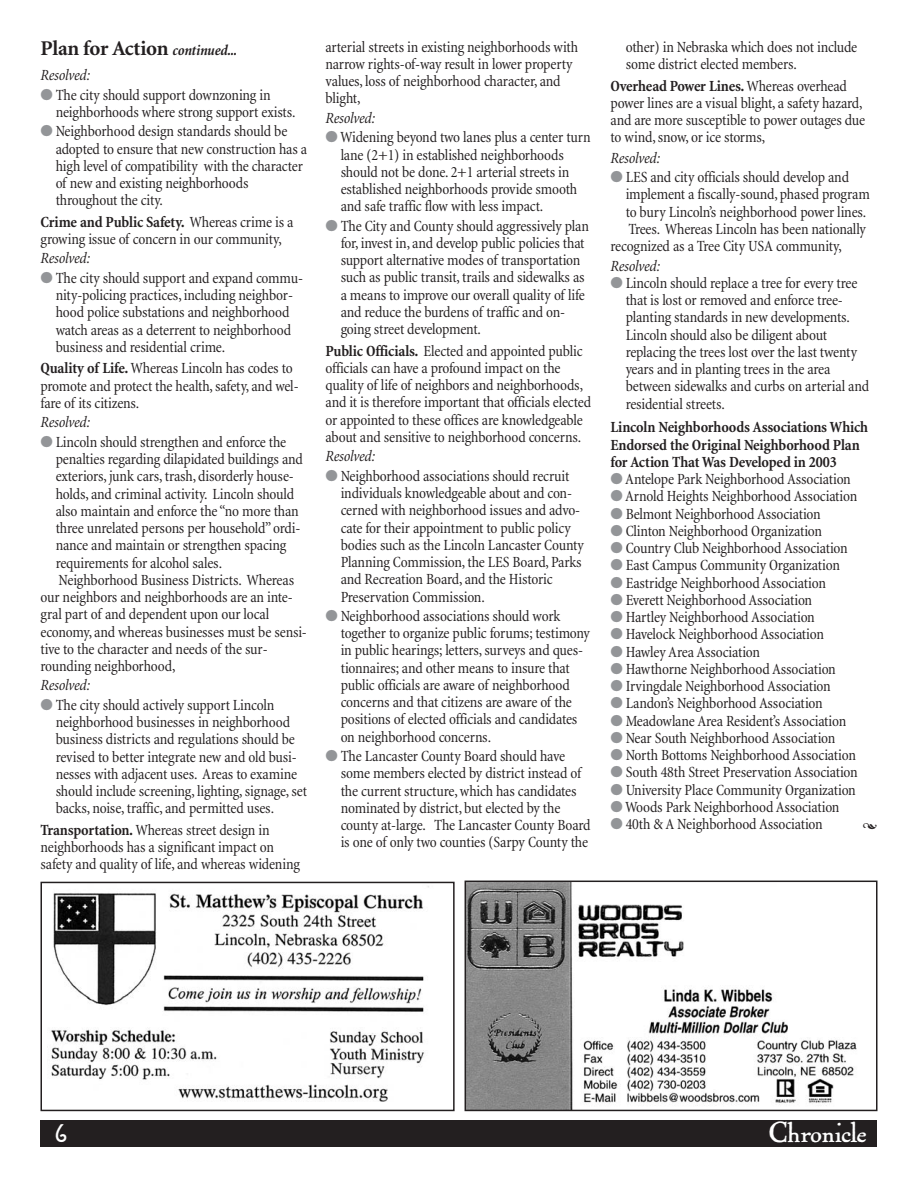
<style>
.page{position:relative;width:918px;height:1188px;background:#fff}
.page>*{position:absolute;margin:0;border:0;box-sizing:border-box;transform-origin:0 0}
.t1{font:27px "Rosabel Antique";letter-spacing:-.01em;color:#fff}
.t2{font:27px "Willow Plain";color:#fff}
.t3{font:700 21px "Minion";letter-spacing:-.015em;color:#231f20}
.t4{font:condensed 15.75px/17.2px "Minion";letter-spacing:-.015em;color:#231f20}
.t5{font:700 condensed 15.75px/17.2px "Minion";letter-spacing:-.01em;color:#231f20}
.t6{font:italic condensed 15.75px "Minion";letter-spacing:-.02em;color:#231f20}
.s1{font-style:italic;font-stretch:condensed;font-size:15px}
.s2{color:#939598}
.s3{font-weight:700}
</style>
<div class="page">
<div style="left:40px;top:1120px;width:838px;height:28px;background:#231f20"></div>
<img style="left:51px;top:886px;width:378px;height:216px">
<div style="left:40px;top:882px;width:415px;height:229px;border:2px solid #231f20"></div>
<img style="left:468px;top:884px;width:389px;height:224px">
<div style="left:465px;top:881px;width:413px;height:230px;border:2px solid #231f20"></div>
<h2 class="t3" style="left:40px;top:40px;width:198px">Plan for Action <span class="s1">continued...</span></h2>
<p class="t6" style="left:40px;top:69px;width:51px">Resolved:</p>
<p class="t4" style="left:56px;top:87px;width:242px;text-indent:-15px"><span class="s2">●</span> The city should support downzoning in neighborhoods where strong support exists.</p>
<p class="t4" style="left:56px;top:124px;width:253px;text-indent:-15px"><span class="s2">●</span> Neighborhood design standards should be adopted to ensure that new construction has a high level of compatibility with the character of new and existing neighborhoods throughout the city.</p>
<p class="t4" style="left:40px;top:215px;width:255px"><span class="s3">Crime and Public Safety.</span> Whereas crime is a growing issue of concern in our community,</p>
<p class="t6" style="left:40px;top:252px;width:51px">Resolved:</p>
<p class="t4" style="left:56px;top:271px;width:249px;text-indent:-15px"><span class="s2">●</span> The city should support and expand commu&shy;nity-policing practices, including neighbor&shy;hood police substations and neighborhood watch areas as a deterrent to neighborhood business and residential crime.</p>
<p class="t4" style="left:40px;top:361px;width:260px"><span class="s3">Quality of Life.</span> Whereas Lincoln has codes to promote and protect the health, safety, and wel&shy;fare of its citizens.</p>
<p class="t6" style="left:40px;top:416px;width:51px">Resolved:</p>
<p class="t4" style="left:40px;top:435px;width:247px"><span class="s2">●</span> Lincoln should strengthen and enforce the</p>
<p class="t4" style="left:56px;top:452px;width:249px">penalties regarding dilapidated buildings and</p>
<p class="t4" style="left:56px;top:469px;width:240px">exteriors, junk cars, trash, disorderly house-</p>
<p class="t4" style="left:56px;top:486px;width:240px">holds, and criminal activity. Lincoln should</p>
<p class="t4" style="left:56px;top:504px;width:245px">also maintain and enforce the “no more than</p>
<p class="t4" style="left:56px;top:521px;width:246px">three unrelated persons per household” ordi-</p>
<p class="t4" style="left:56px;top:538px;width:232px">nance and maintain or strengthen spacing</p>
<p class="t4" style="left:56px;top:555px;width:168px">requirements for alcohol sales.</p>
<p class="t4" style="left:59px;top:573px;width:237px">Neighborhood Business Districts. Whereas</p>
<p class="t4" style="left:41px;top:590px;width:254px">our neighbors and neighborhoods are an inte-</p>
<p class="t4" style="left:41px;top:607px;width:230px">gral part of and dependent upon our local</p>
<p class="t4" style="left:41px;top:624px;width:268px">economy, and whereas businesses must be sensi-</p>
<p class="t4" style="left:41px;top:642px;width:229px">tive to the character and needs of the sur-</p>
<p class="t4" style="left:41px;top:659px;width:136px">rounding neighborhood,</p>
<p class="t6" style="left:40px;top:679px;width:51px">Resolved:</p>
<p class="t4" style="left:56px;top:698px;width:253px;text-indent:-15px"><span class="s2">●</span> The city should actively support Lincoln neighborhood businesses in neighborhood business districts and regulations should be revised to better integrate new and old busi&shy;nesses with adjacent uses. Areas to examine should include screening, lighting, signage, set backs, noise, traffic, and permitted uses.</p>
<p class="t4" style="left:40px;top:823px;width:261px"><span class="s3">Transportation.</span> Whereas street design in neighborhoods has a significant impact on safety and quality of life, and whereas widening</p>
<p class="t4" style="left:325px;top:39px;width:254px">arterial streets in existing neighborhoods with narrow rights-of-way result in lower property values, loss of neighborhood character, and blight,</p>
<p class="t6" style="left:326px;top:112px;width:51px">Resolved:</p>
<p class="t4" style="left:341px;top:130px;width:251px;text-indent:-15px"><span class="s2">●</span> Widening beyond two lanes plus a center turn lane (2+1) in established neighborhoods should not be done. 2+1 arterial streets in established neighborhoods provide smooth and safe traffic flow with less impact.</p>
<p class="t4" style="left:341px;top:218px;width:250px;text-indent:-15px"><span class="s2">●</span> The City and County should aggressively plan for, invest in, and develop public policies that support alternative modes of transportation such as public transit, trails and sidewalks as a means to improve our overall quality of life and reduce the burdens of traffic and on&shy;going street development.</p>
<p class="t4" style="left:326px;top:343px;width:267px"><span class="s3">Public Officials.</span> Elected and appointed public officials can have a profound impact on the quality of life of neighbors and neighborhoods, and it is therefore important that officials elected or appointed to these offices are knowledgeable about and sensitive to neighborhood concerns.</p>
<p class="t6" style="left:326px;top:450px;width:51px">Resolved:</p>
<p class="t4" style="left:341px;top:469px;width:245px;text-indent:-15px"><span class="s2">●</span> Neighborhood associations should recruit individuals knowledgeable about and con&shy;cerned with neighborhood issues and advo&shy;cate for their appointment to public policy bodies such as the Lincoln Lancaster County Planning Commission, the LES Board, Parks and Recreation Board, and the Historic Preservation Commission.</p>
<p class="t4" style="left:341px;top:609px;width:251px;text-indent:-15px"><span class="s2">●</span> Neighborhood associations should work together to organize public forums; testimony in public hearings; letters, surveys and ques&shy;tionnaires; and other means to insure that public officials are aware of neighborhood concerns and that citizens are aware of the positions of elected officials and candidates on neighborhood concerns.</p>
<p class="t4" style="left:341px;top:749px;width:251px;text-indent:-15px"><span class="s2">●</span> The Lancaster County Board should have some members elected by district instead of the current structure, which has candidates nominated by district, but elected by the county at-large. The Lancaster County Board is one of only two counties (Sarpy County the</p>
<p class="t4" style="left:626px;top:39px;width:233px">other) in Nebraska which does not include some district elected members.</p>
<p class="t4" style="left:610px;top:78px;width:256px"><span class="s3">Overhead Power Lines.</span>Whereas overhead power lines are a visual blight, a safety hazard, and are more susceptible to power outages due to wind, snow, or ice storms,</p>
<p class="t6" style="left:610px;top:152px;width:51px">Resolved:</p>
<p class="t4" style="left:610px;top:170px;width:240px"><span class="s2">●</span> LES and city officials should develop and</p>
<p class="t4" style="left:626px;top:187px;width:246px">implement a fiscally-sound, phased program</p>
<p class="t4" style="left:626px;top:204px;width:242px">to bury Lincoln’s neighborhood power lines.</p>
<p class="t4" style="left:629px;top:222px;width:239px">Trees. Whereas Lincoln has been nationally</p>
<p class="t4" style="left:610px;top:239px;width:233px">recognized as a Tree City USA community,</p>
<p class="t6" style="left:610px;top:259px;width:51px">Resolved:</p>
<p class="t4" style="left:626px;top:276px;width:245px;text-indent:-15px"><span class="s2">●</span> Lincoln should replace a tree for every tree that is lost or removed and enforce tree&shy;planting standards in new developments.<br>Lincoln should also be diligent about replacing the trees lost over the last twenty years and in planting trees in the area between sidewalks and curbs on arterial and residential streets.</p>
<p class="t5" style="left:610px;top:420px;width:259px">Lincoln Neighborhoods Associations Which<br>Endorsed the Original Neighborhood Plan for Action That Was Developed in 2003</p>
<p class="t4" style="left:610px;top:472px;width:242px"><span class="s2">●</span>Antelope Park Neighborhood Association</p>
<p class="t4" style="left:610px;top:489px;width:248px"><span class="s2">●</span>Arnold Heights Neighborhood Association</p>
<p class="t4" style="left:610px;top:506px;width:212px"><span class="s2">●</span> Belmont Neighborhood Association</p>
<p class="t4" style="left:610px;top:524px;width:213px"><span class="s2">●</span> Clinton Neighborhood Organization</p>
<p class="t4" style="left:610px;top:541px;width:239px"><span class="s2">●</span> Country Club Neighborhood Association</p>
<p class="t4" style="left:610px;top:558px;width:231px"><span class="s2">●</span> East Campus Community Organization</p>
<p class="t4" style="left:610px;top:575px;width:217px"><span class="s2">●</span> Eastridge Neighborhood Association</p>
<p class="t4" style="left:610px;top:593px;width:203px"><span class="s2">●</span> Everett Neighborhood Association</p>
<p class="t4" style="left:610px;top:610px;width:206px"><span class="s2">●</span> Hartley Neighborhood Association</p>
<p class="t4" style="left:610px;top:627px;width:215px"><span class="s2">●</span> Havelock Neighborhood Association</p>
<p class="t4" style="left:610px;top:644px;width:151px"><span class="s2">●</span> Hawley Area Association</p>
<p class="t4" style="left:610px;top:662px;width:227px"><span class="s2">●</span> Hawthorne Neighborhood Association</p>
<p class="t4" style="left:610px;top:679px;width:222px"><span class="s2">●</span> Irvingdale Neighborhood Association</p>
<p class="t4" style="left:610px;top:696px;width:214px"><span class="s2">●</span> Landon’s Neighborhood Association</p>
<p class="t4" style="left:610px;top:713px;width:237px"><span class="s2">●</span> Meadowlane Area Resident’s Association</p>
<p class="t4" style="left:610px;top:731px;width:226px"><span class="s2">●</span> Near South Neighborhood Association</p>
<p class="t4" style="left:610px;top:748px;width:247px"><span class="s2">●</span> North Bottoms Neighborhood Association</p>
<p class="t4" style="left:610px;top:765px;width:249px"><span class="s2">●</span> South 48th Street Preservation Association</p>
<p class="t4" style="left:610px;top:782px;width:247px"><span class="s2">●</span> University Place Community Organization</p>
<p class="t4" style="left:610px;top:800px;width:231px"><span class="s2">●</span> Woods Park Neighborhood Association</p>
<p class="t4" style="left:610px;top:817px;width:214px"><span class="s2">●</span> 40th &amp; A Neighborhood Association</p>
<h1 class="t2" style="left:55px;top:1124px;width:13px">6</h1>
<h1 class="t1" style="left:769px;top:1122px;width:98px">Chronicle</h1>
</div>
